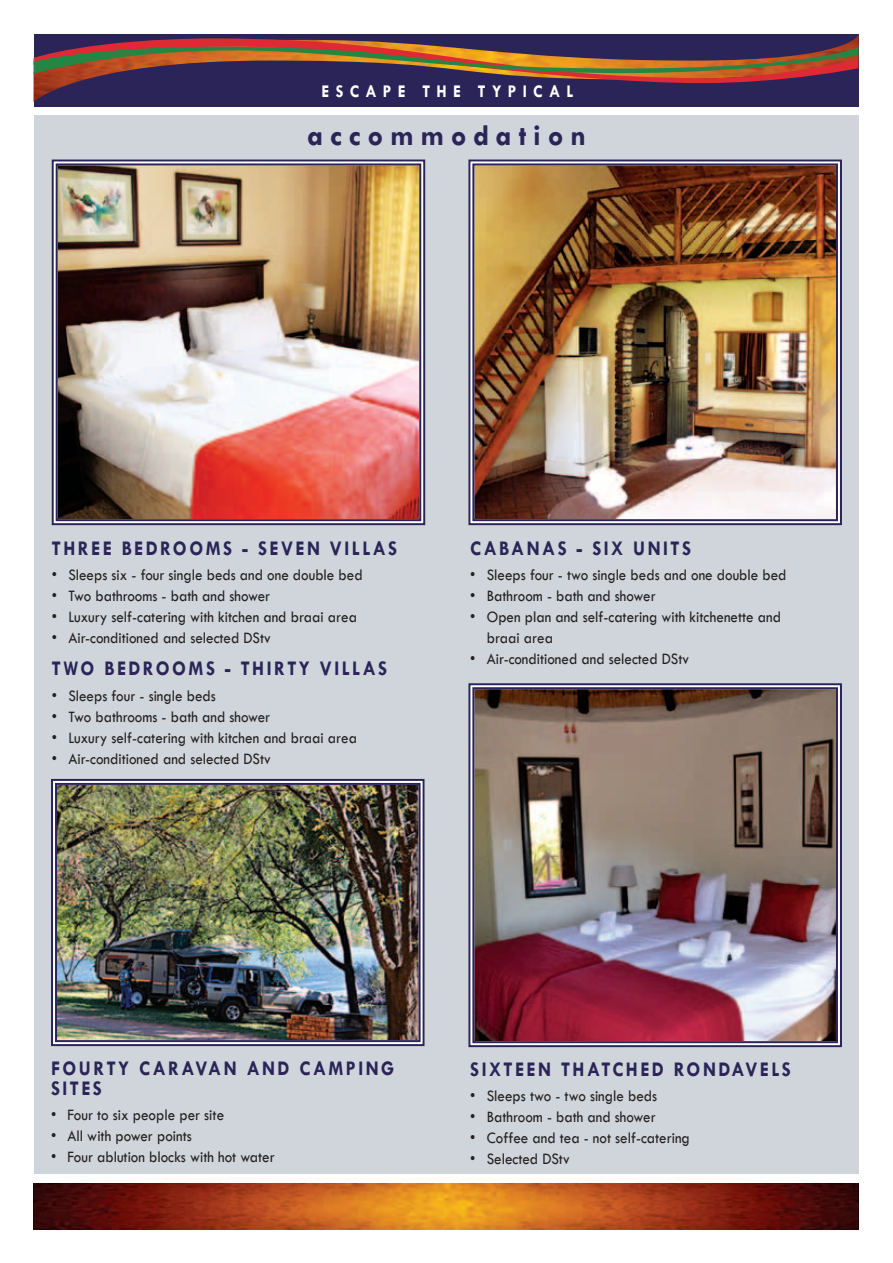
<style>
.page{position:relative;width:893px;height:1263px;background:#fff}
.page>*{position:absolute;margin:0;border:0;box-sizing:border-box;transform-origin:0 0}
.t1{font:700 30px "Tw Cen";letter-spacing:.22em;color:#2b2458}
.t2{font:700 21px/19.5px "Tw Cen";letter-spacing:.13em;color:#2b2458;scale:.9 1}
.t3{font:700 18px "Tw Cen";letter-spacing:.39em;color:#fff;scale:.9 1}
.t4{font:16.5px/21px "Tw Cen";color:#231f20;scale:.91 1}
</style>
<div class="page">
<div style="left:34px;top:115px;width:824px;height:1059px;background:#cfd5da"></div>
<div style="left:34px;top:34px;width:824px;height:72px;background:#2b2458"></div>
<img style="left:34px;top:34px;width:825px;height:68px">
<img style="left:34px;top:1183px;width:824px;height:46px">
<svg style="left:34px;top:38px;width:824px;height:45px"></svg>
<img style="left:51px;top:159px;width:375px;height:367px">
<div style="left:56px;top:163px;width:365px;height:358px;border:2px solid #2b2458"></div>
<img style="left:468px;top:159px;width:374px;height:367px">
<div style="left:472px;top:163px;width:366px;height:358px;border:2px solid #2b2458"></div>
<img style="left:468px;top:683px;width:374px;height:365px">
<div style="left:472px;top:687px;width:366px;height:356px;border:2px solid #2b2458"></div>
<img style="left:51px;top:778px;width:374px;height:269px">
<div style="left:55px;top:783px;width:366px;height:259px;border:2px solid #2b2458"></div>
<p class="t3" style="left:322px;top:81px;width:281px">ESCAPE THE TYPICAL</p>
<h1 class="t1" style="left:308px;top:118px;width:280px">accommodation</h1>
<p class="t2" style="left:52px;top:538px;width:385px">THREE BEDROOMS - SEVEN VILLAS</p>
<p class="t4" style="left:52px;top:564px;width:343px">• Sleeps six - four single beds and one double bed</p>
<p class="t4" style="left:52px;top:585px;width:242px">• Two bathrooms - bath and shower</p>
<p class="t4" style="left:52px;top:606px;width:337px">• Luxury self-catering with kitchen and braai area</p>
<p class="t4" style="left:52px;top:627px;width:242px">• Air-conditioned and selected DStv</p>
<p class="t2" style="left:52px;top:658px;width:374px">TWO BEDROOMS - THIRTY VILLAS</p>
<p class="t4" style="left:52px;top:685px;width:182px">• Sleeps four - single beds</p>
<p class="t4" style="left:52px;top:706px;width:242px">• Two bathrooms - bath and shower</p>
<p class="t4" style="left:52px;top:727px;width:337px">• Luxury self-catering with kitchen and braai area</p>
<p class="t4" style="left:52px;top:748px;width:242px">• Air-conditioned and selected DStv</p>
<p class="t2" style="left:470px;top:538px;width:247px">CABANAS - SIX UNITS</p>
<p class="t4" style="left:470px;top:564px;width:349px">• Sleeps four - two single beds and one double bed</p>
<p class="t4" style="left:470px;top:585px;width:205px">• Bathroom - bath and shower</p>
<p class="t4" style="left:487px;top:606px;width:325px;text-indent:-17px">• Open plan and self-catering with kitchenette and braai area</p>
<p class="t4" style="left:470px;top:648px;width:242px">• Air-conditioned and selected DStv</p>
<p class="t2" style="left:51px;top:1058px;width:383px">FOURTY CARAVAN AND CAMPING<br>SITES</p>
<p class="t4" style="left:51px;top:1104px;width:192px">• Four to six people per site</p>
<p class="t4" style="left:51px;top:1125px;width:156px">• All with power points</p>
<p class="t4" style="left:51px;top:1146px;width:247px">• Four ablution blocks with hot water</p>
<p class="t2" style="left:470px;top:1059px;width:358px">SIXTEEN THATCHED RONDAVELS</p>
<p class="t4" style="left:470px;top:1085px;width:207px">• Sleeps two - two single beds</p>
<p class="t4" style="left:470px;top:1106px;width:205px">• Bathroom - bath and shower</p>
<p class="t4" style="left:470px;top:1127px;width:243px">• Coffee and tea - not self-catering</p>
<p class="t4" style="left:470px;top:1148px;width:111px">• Selected DStv</p>
</div>
